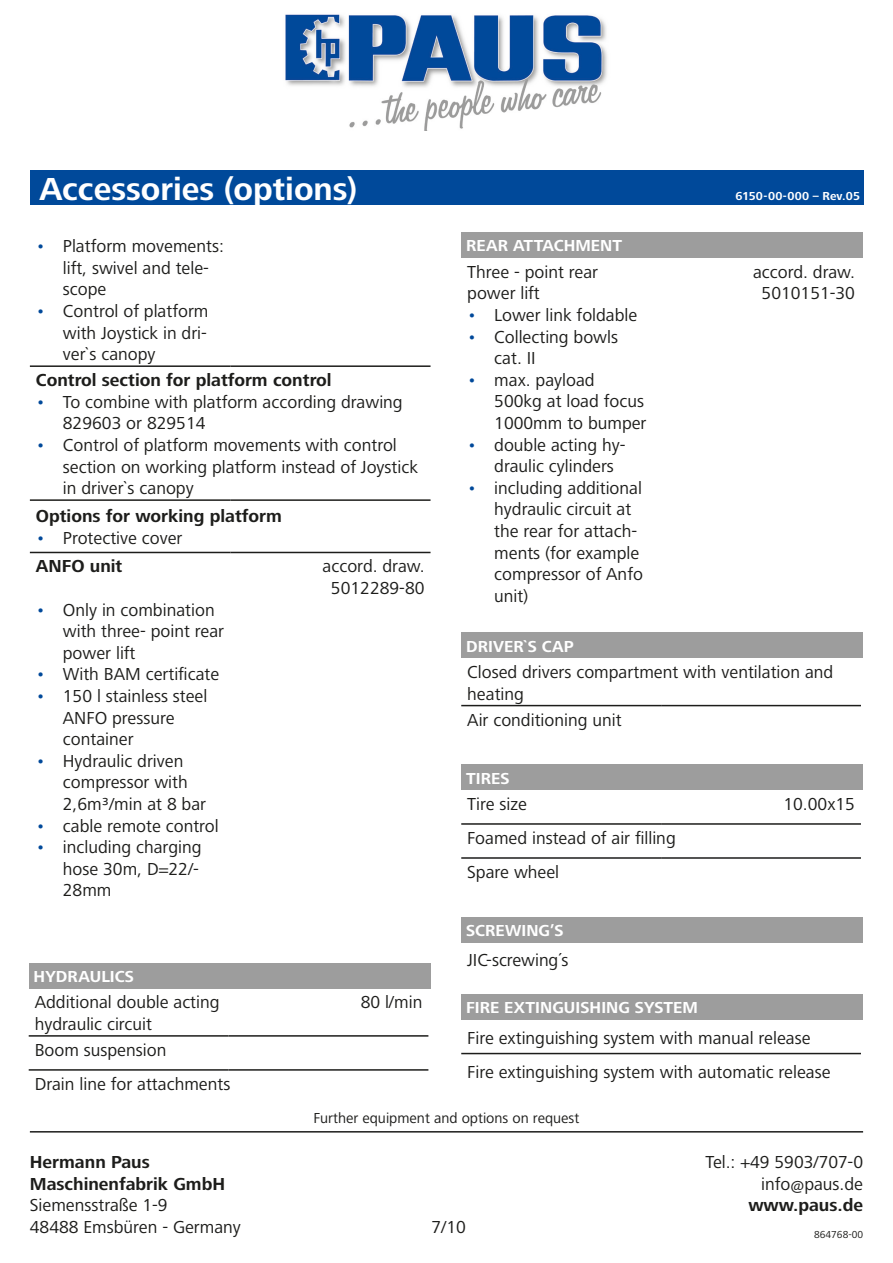
<style>
.page{position:relative;width:893px;height:1263px;background:#fff}
.page>*{position:absolute;margin:0;border:0;box-sizing:border-box;transform-origin:0 0}
.t1{font:700 33px "Frutiger Next LT";color:#fff}
.t2{font:18px/21.6px "Frutiger Next LT";color:#1d1d1b}
.t3{font:700 18px "Frutiger Next LT";color:#1d1d1b}
.t4{font:700 16.5px "Frutiger Next LT";letter-spacing:.005em;color:#fff}
.t5{font:15px "Frutiger Next LT";color:#1d1d1b}
.t6{font:700 12px "Frutiger Next LT";letter-spacing:.01em;color:#fff}
.t7{font:10.5px "Frutiger Next LT";color:#1d1d1b}
.s1{color:#00499a}
.s2{font-weight:700}
</style>
<div class="page">
<hr style="left:30px;top:1131px;width:833px;height:1px;background:#1d1d1b">
<img style="left:285px;top:14px;width:322px;height:116px">
<div style="left:30px;top:170px;width:833px;height:34px;background:#00499a"></div>
<hr style="left:30px;top:365px;width:201px;height:2px;background:#1d1d1b">
<hr style="left:231px;top:365px;width:200px;height:2px;background:#1d1d1b">
<hr style="left:30px;top:499px;width:201px;height:2px;background:#1d1d1b">
<hr style="left:231px;top:499px;width:200px;height:2px;background:#1d1d1b">
<hr style="left:30px;top:552px;width:201px;height:1px;background:#1d1d1b">
<hr style="left:231px;top:552px;width:200px;height:1px;background:#1d1d1b">
<div style="left:461px;top:232px;width:402px;height:26px;background:#9d9d9d"></div>
<div style="left:29px;top:963px;width:402px;height:25px;background:#9d9d9d"></div>
<hr style="left:29px;top:1035px;width:200px;height:2px;background:#1d1d1b">
<hr style="left:229px;top:1035px;width:199px;height:2px;background:#1d1d1b">
<hr style="left:29px;top:1069px;width:200px;height:2px;background:#1d1d1b">
<hr style="left:229px;top:1069px;width:199px;height:2px;background:#1d1d1b">
<div style="left:461px;top:632px;width:402px;height:26px;background:#9d9d9d"></div>
<hr style="left:461px;top:705px;width:200px;height:1px;background:#1d1d1b">
<hr style="left:661px;top:705px;width:200px;height:1px;background:#1d1d1b">
<div style="left:461px;top:764px;width:402px;height:26px;background:#9d9d9d"></div>
<hr style="left:461px;top:823px;width:200px;height:2px;background:#1d1d1b">
<hr style="left:661px;top:823px;width:200px;height:2px;background:#1d1d1b">
<hr style="left:461px;top:857px;width:200px;height:2px;background:#1d1d1b">
<hr style="left:661px;top:857px;width:200px;height:2px;background:#1d1d1b">
<div style="left:461px;top:917px;width:402px;height:25px;background:#9d9d9d"></div>
<div style="left:461px;top:994px;width:402px;height:25px;background:#9d9d9d"></div>
<hr style="left:461px;top:1053px;width:400px;height:1px;background:#1d1d1b">
<p class="t1" style="left:40px;top:170px;width:319px">Accessories (options)</p>
<p class="t2" style="left:63px;top:235px;width:163px;text-indent:-27px"><span class="s1">•</span> Platform movements: lift, swivel and tele&shy;scope</p>
<p class="t2" style="left:63px;top:300px;width:147px;text-align:justify;text-indent:-27px"><span class="s1">•</span> Control of platform with Joystick in dri&shy;ver`s canopy</p>
<p class="t3" style="left:36px;top:370px;width:297px">Control section for platform control</p>
<p class="t2" style="left:63px;top:391px;width:341px;text-indent:-27px"><span class="s1">•</span> To combine with platform according drawing<br>829603 or 829514</p>
<p class="t2" style="left:63px;top:434px;width:357px;text-indent:-27px"><span class="s1">•</span> Control of platform movements with control section on working platform instead of Joystick in driver`s canopy</p>
<p class="t3" style="left:36px;top:506px;width:247px">Options for working platform</p>
<p class="t2" style="left:36px;top:527px;width:148px"><span class="s1">•</span> Protective cover</p>
<p class="t3" style="left:36px;top:556px;width:88px">ANFO unit</p>
<p class="t2" style="left:63px;top:599px;width:163px;text-indent:-27px"><span class="s1">•</span> Only in combination with three- point rear power lift</p>
<p class="t2" style="left:36px;top:664px;width:185px"><span class="s1">•</span> With BAM certificate</p>
<p class="t2" style="left:63px;top:685px;width:146px;text-indent:-27px"><span class="s1">•</span> 150 l stainless steel<br>ANFO pressure container</p>
<p class="t2" style="left:63px;top:750px;width:145px;text-indent:-27px"><span class="s1">•</span> Hydraulic driven compressor with<br>2,6m³/min at 8 bar</p>
<p class="t2" style="left:36px;top:815px;width:184px"><span class="s1">•</span> cable remote control</p>
<p class="t2" style="left:63px;top:836px;width:140px;text-indent:-27px"><span class="s1">•</span> including charging hose 30m, D=22/-<br>28mm</p>
<p class="t2" style="left:323px;top:556px;width:103px;text-align:center">accord. draw.<br>5012289-80</p>
<p class="t4" style="left:466px;top:237px;width:158px">REAR ATTACHMENT</p>
<p class="t2" style="left:467px;top:261px;width:132px">Three - point rear power lift</p>
<p class="t2" style="left:467px;top:304px;width:172px"><span class="s1">•</span> Lower link foldable</p>
<p class="t2" style="left:494px;top:326px;width:125px;text-indent:-27px"><span class="s1">•</span> Collecting bowls cat. II</p>
<p class="t2" style="left:494px;top:369px;width:154px;text-indent:-27px"><span class="s1">•</span> max. payload<br>500kg at load focus<br>1000mm to bumper</p>
<p class="t2" style="left:494px;top:434px;width:133px;text-indent:-27px"><span class="s1">•</span> double acting hy&shy;draulic cylinders</p>
<p class="t2" style="left:494px;top:477px;width:150px;text-indent:-27px"><span class="s1">•</span> including additional hydraulic circuit at the rear for attach&shy;ments (for example compressor of Anfo unit)</p>
<p class="t6" style="left:735px;top:189px;width:126px">6150-00-000 – Rev.05</p>
<p class="t2" style="left:753px;top:261px;width:103px;text-align:center">accord. draw.<br>5010151-30</p>
<p class="t4" style="left:466px;top:637px;width:109px">DRIVER`S CAP</p>
<p class="t2" style="left:467px;top:661px;width:368px">Closed drivers compartment with ventilation and heating</p>
<p class="t2" style="left:467px;top:709px;width:156px">Air conditioning unit</p>
<p class="t4" style="left:466px;top:769px;width:45px">TIRES</p>
<p class="t2" style="left:467px;top:793px;width:61px">Tire size</p>
<p class="t2" style="left:783px;top:793px;width:73px">10.00x15</p>
<p class="t2" style="left:467px;top:827px;width:210px">Foamed instead of air filling</p>
<p class="t2" style="left:467px;top:861px;width:93px">Spare wheel</p>
<p class="t4" style="left:466px;top:921px;width:99px">SCREWING’S</p>
<p class="t2" style="left:467px;top:949px;width:103px">JIC-screwing´s</p>
<p class="t4" style="left:466px;top:998px;width:233px">FIRE EXTINGUISHING SYSTEM</p>
<p class="t2" style="left:467px;top:1027px;width:345px">Fire extinguishing system with manual release</p>
<p class="t2" style="left:467px;top:1061px;width:365px">Fire extinguishing system with automatic release</p>
<p class="t5" style="left:313px;top:1110px;width:267px">Further equipment and options on request</p>
<p class="t4" style="left:34px;top:967px;width:102px">HYDRAULICS</p>
<p class="t2" style="left:35px;top:991px;width:186px">Additional double acting hydraulic circuit</p>
<p class="t2" style="left:361px;top:991px;width:63px">80 l/min</p>
<p class="t2" style="left:35px;top:1039px;width:133px">Boom suspension</p>
<p class="t2" style="left:35px;top:1073px;width:197px">Drain line for attachments</p>
<p class="t2" style="left:30px;top:1151px;width:213px"><span class="s2">Hermann Paus<br>Maschinenfabrik GmbH<br></span>Siemensstraße 1-9<br>48488 Emsbüren - Germany</p>
<p class="t2" style="left:431px;top:1216px;width:36px">7/10</p>
<p class="t2" style="left:705px;top:1151px;width:159px;text-align:right">Tel.: +49 5903/707-0 info@paus.de <span class="s2">www.paus.de</span></p>
<p class="t7" style="left:814px;top:1229px;width:50px">864768-00</p>
</div>
